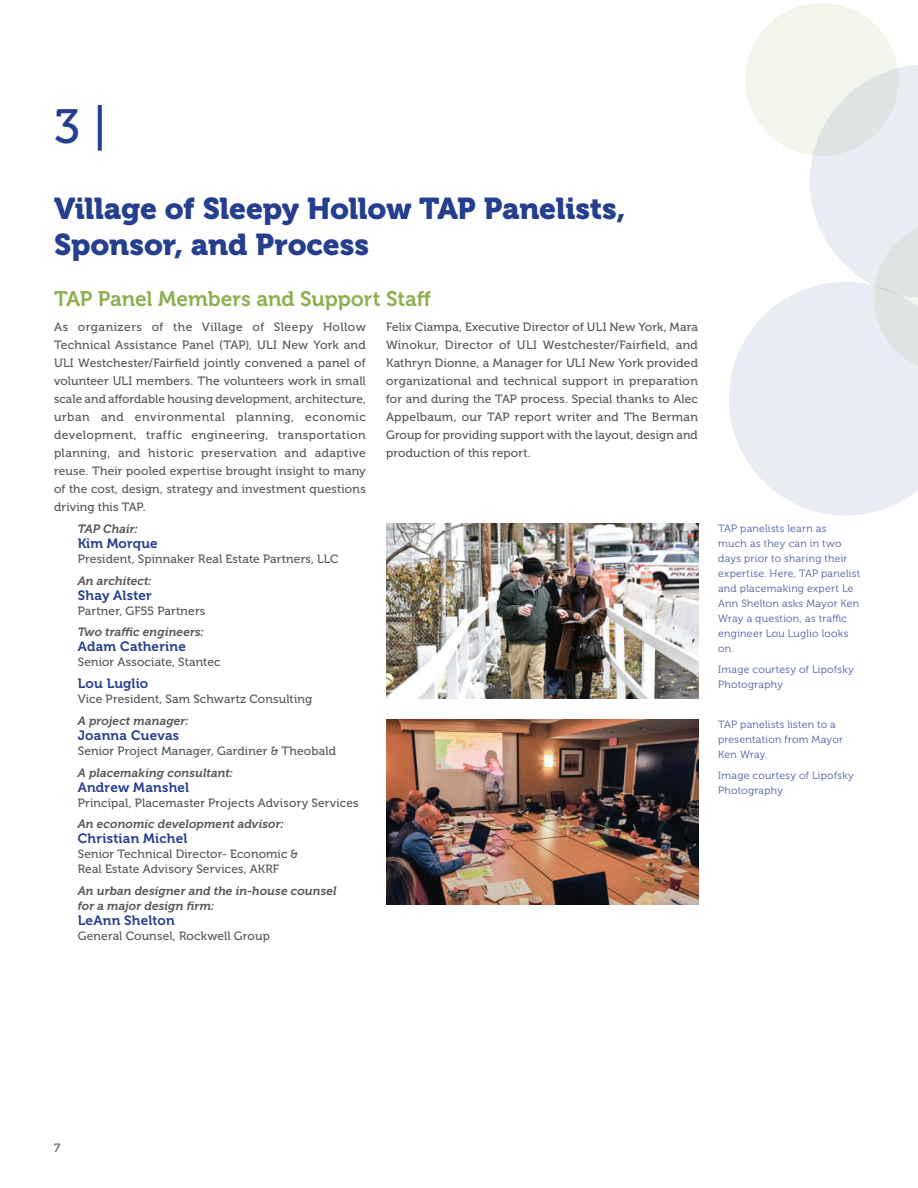
<style>
.page{position:relative;width:918px;height:1188px;background:#fff}
.page>*{position:absolute;margin:0;border:0;box-sizing:border-box;transform-origin:0 0}
.t1{font:48px "Museo 500";color:#253f8e}
.t2{font:30px/36px "Museo 900";letter-spacing:-.005em;color:#253f8e}
.t3{font:21px "Museo 700";letter-spacing:-.005em;color:#8fb051}
.t4{font:13.5px "Museo 700";letter-spacing:.015em;color:#253f8e}
.t5{font:12px/18px "Museo 500";letter-spacing:.01em;color:#57585a;text-align:justify}
.t6{font:italic 12px/15px "Museo 700";letter-spacing:.01em;color:#57585a}
.t7{font:10.5px/15px "Museo 300";letter-spacing:.025em;color:#4d5a9e}
</style>
<div class="page">
<svg style="left:729px;top:288px;width:189px;height:228px;fill:#e9ecf3"></svg>
<svg style="left:810px;top:65px;width:108px;height:308px;background:#e8ebf0"></svg>
<svg style="left:745px;top:3px;width:154px;height:153px;background:#ecf1e9"></svg>
<img style="left:386px;top:524px;width:312px;height:174px">
<img style="left:386px;top:720px;width:312px;height:184px">
<h1 class="t1" style="left:54px;top:100px;width:55px">3 |</h1>
<h2 class="t2" style="left:54px;top:191px;width:573px">Village of Sleepy Hollow TAP Panelists,<br>Sponsor, and Process</h2>
<h3 class="t3" style="left:54px;top:288px;width:379px">TAP Panel Members and Support Staff</h3>
<p class="t5" style="left:54px;top:318px;width:313px">As organizers of the Village of Sleepy Hollow Technical Assistance Panel (TAP), ULI New York and ULI Westchester/Fairfield jointly convened a panel of volunteer ULI members. The volunteers work in small scale and affordable housing development, architecture, urban and environmental planning, economic development, traffic engineering, transportation planning, and historic preservation and adaptive reuse. Their pooled expertise brought insight to many of the cost, design, strategy and investment questions driving this TAP.</p>
<p class="t6" style="left:78px;top:521px;width:61px">TAP Chair:</p>
<p class="t4" style="left:78px;top:536px;width:81px">Kim Morque</p>
<p class="t5" style="left:78px;top:550px;width:262px">President, Spinnaker Real Estate Partners, LLC</p>
<p class="t6" style="left:78px;top:573px;width:75px">An architect:</p>
<p class="t4" style="left:78px;top:588px;width:75px">Shay Alster</p>
<p class="t5" style="left:78px;top:602px;width:129px">Partner, GF55 Partners</p>
<p class="t6" style="left:78px;top:625px;width:127px">Two traffic engineers:</p>
<p class="t4" style="left:78px;top:639px;width:110px">Adam Catherine</p>
<p class="t5" style="left:78px;top:654px;width:144px">Senior Associate, Stantec</p>
<p class="t4" style="left:78px;top:676px;width:72px">Lou Luglio</p>
<p class="t5" style="left:78px;top:690px;width:236px">Vice President, Sam Schwartz Consulting</p>
<p class="t6" style="left:78px;top:713px;width:112px">A project manager:</p>
<p class="t4" style="left:78px;top:728px;width:103px">Joanna Cuevas</p>
<p class="t5" style="left:78px;top:742px;width:260px">Senior Project Manager, Gardiner &amp; Theobald</p>
<p class="t6" style="left:78px;top:765px;width:157px">A placemaking consultant:</p>
<p class="t4" style="left:78px;top:780px;width:113px">Andrew Manshel</p>
<p class="t5" style="left:78px;top:794px;width:283px">Principal, Placemaster Projects Advisory Services</p>
<p class="t6" style="left:78px;top:817px;width:207px">An economic development advisor:</p>
<p class="t4" style="left:78px;top:831px;width:111px">Christian Michel</p>
<p class="t5" style="left:78px;top:847px;width:222px;line-height:15px">Senior Technical Director- Economic &amp;<br>Real Estate Advisory Services, AKRF</p>
<p class="t6" style="left:78px;top:884px;width:260px">An urban designer and the in-house counsel for a major design firm:</p>
<p class="t4" style="left:78px;top:913px;width:98px">LeAnn Shelton</p>
<p class="t5" style="left:78px;top:927px;width:194px">General Counsel, Rockwell Group</p>
<p class="t5" style="left:386px;top:318px;width:313px">Felix Ciampa, Executive Director of ULI New York, Mara Winokur, Director of ULI Westchester/Fairfield, and Kathryn Dionne, a Manager for ULI New York provided organizational and technical support in preparation for and during the TAP process. Special thanks to Alec Appelbaum, our TAP report writer and The Berman Group for providing support with the layout, design and production of this report.</p>
<p class="t7" style="left:718px;top:521px;width:144px">TAP panelists learn as<br>much as they can in two days prior to sharing their expertise. Here, TAP panelist and placemaking expert Le<br>Ann Shelton asks Mayor Ken<br>Wray a question, as traffic engineer Lou Luglio looks on.</p>
<p class="t7" style="left:718px;top:662px;width:137px">Image courtesy of Lipofsky<br>Photography</p>
<p class="t7" style="left:718px;top:717px;width:126px">TAP panelists listen to a presentation from Mayor<br>Ken Wray.</p>
<p class="t7" style="left:718px;top:769px;width:137px">Image courtesy of Lipofsky<br>Photography</p>
<p class="t5" style="left:54px;top:1139px;width:8px">7</p>
</div>
